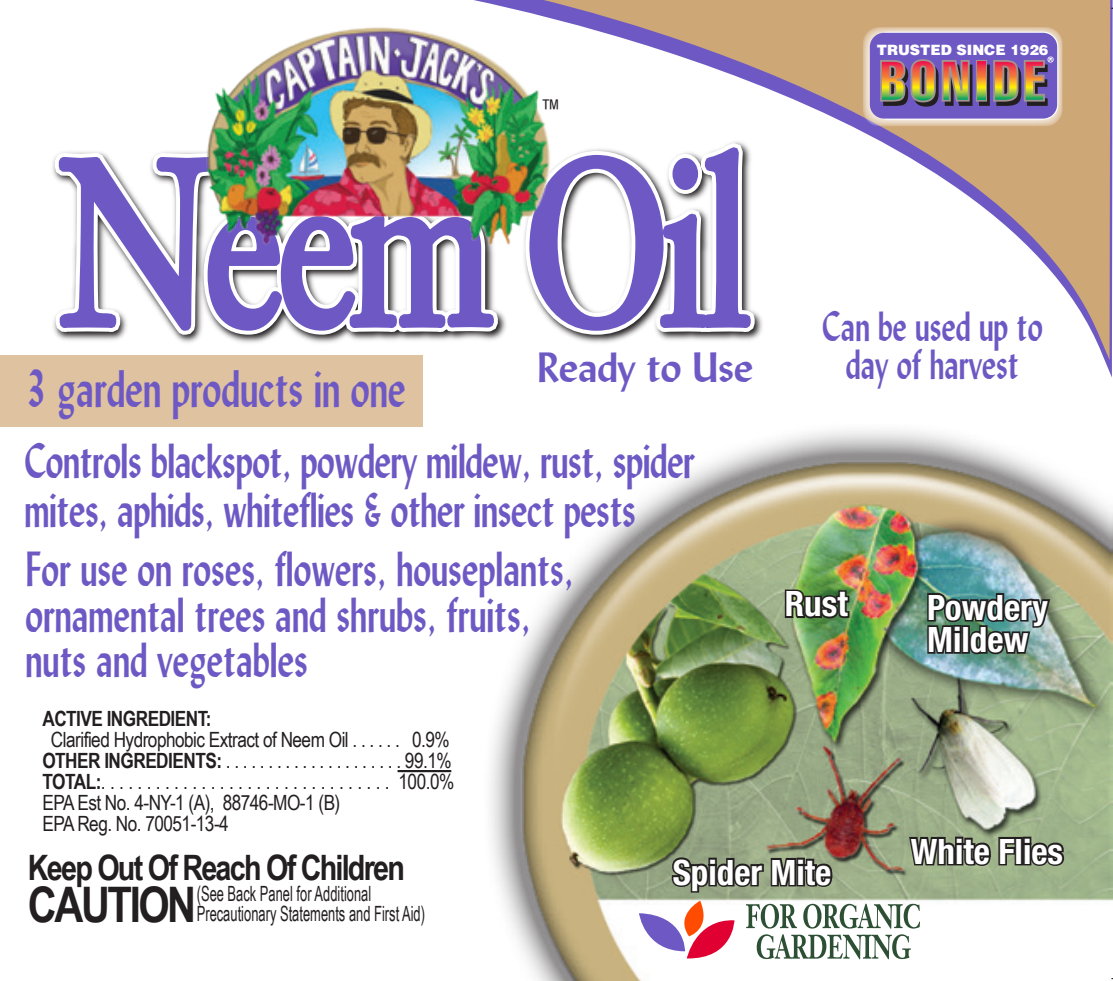
<style>
.page{position:relative;width:1113px;height:981px;background:#fff}
.page>*{position:absolute;margin:0;border:0;box-sizing:border-box;transform-origin:0 0}
.t1{font:228.2px "Janson Text";letter-spacing:-.035em;color:#6e59c4;scale:.75 1}
.t2{font:700 52.5px "Lydian BT";color:#6e59c4;scale:.73 1}
.t3{font:700 49px/45.5px "Lydian BT";letter-spacing:-.01em;color:#6e59c4;scale:.73 1}
.t4{font:700 49px "Arial Narrow";letter-spacing:-.05em;color:#231f20}
.t5{font:700 42px/38.5px "Lydian BT";color:#6e59c4;text-align:center;scale:.73 1}
.t6{font:700 42px "Lydian BT";color:#6e59c4}
.t7{font:700 condensed 35px/32.2px "Helvetica Neue";color:#fff}
.t8{font:700 35px "Arial Narrow";letter-spacing:-.05em;color:#231f20}
.t9{font:24.5px "Arial Narrow";color:#231f20}
.t10{font:21px/21px "Arial Narrow";letter-spacing:-.025em;color:#231f20}
.t11{font:21px/19.9px "Arial Narrow";color:#231f20;scale:.75 1}
.t12{font:700 21px "Arial Narrow";letter-spacing:-.025em;color:#231f20}
.t13{font:900 14.35px "Helvetica";color:#fff}
.s1{font-weight:700}
</style>
<div class="page">
<img style="left:0;top:355px;width:1112px;height:626px">
<img style="left:48px;top:355px;width:719px;height:50px">
<svg style="left:52px;top:151px;width:326px;height:192px"></svg>
<hr style="left:397px;top:770px;width:54px;height:2px;background:#231f20">
<svg style="left:783px;top:588px;width:68px;height:32px"></svg>
<div style="left:1014px;top:837px;width:8px;height:28px;border:4px solid #231f20"></div>
<div style="left:1023px;top:843px;width:8px;height:22px;border:4px solid #231f20"></div>
<div style="left:1023px;top:836px;width:8px;height:8px;border:4px solid #231f20"></div>
<svg style="left:1028px;top:841px;width:37px;height:26px"></svg>
<img style="left:925px;top:566px;width:127px;height:124px">
<svg style="left:639px;top:799px;width:378px;height:160px"></svg>
<img style="left:190px;top:27px;width:188px;height:284px">
<img style="left:378px;top:0;width:734px;height:377px">
<svg style="left:455px;top:0;width:655px;height:360px"></svg>
<svg style="left:864px;top:28px;width:197px;height:97px;fill:#ebdbc8"></svg>
<div style="left:862px;top:27px;width:200px;height:99px;border:2px solid #fff;border-radius:15px"></div>
<div style="left:873px;top:32px;width:185px;height:88px;border:2px solid #fff;border-radius:14px"></div>
<div style="left:869px;top:33px;width:188px;height:86px;background:#6e59c4;border-radius:14px"></div>
<svg style="left:880px;top:57px;width:173px;height:50px"></svg>
<p class="t9" style="left:540px;top:91px;width:22px">™</p>
<h1 class="t1" style="left:62px;top:100px;width:920px">Neem Oil</h1>
<h3 class="t6" style="left:537px;top:342px;width:218px">Ready to Use</h3>
<h2 class="t2" style="left:26px;top:357px;width:521px">3 garden products in one</h2>
<p class="t13" style="left:876px;top:40px;width:173px">TRUSTED SINCE 1926</p>
<h3 class="t5" style="left:822px;top:306px;width:304px">Can be used up to day of harvest</h3>
<h3 class="t3" style="left:25px;top:436px;width:919px;line-height:49px">Controls blackspot, powdery mildew, rust, spider mites, aphids, whiteflies &amp; other insect pests</h3>
<h3 class="t3" style="left:26px;top:546px;width:752px">For use on roses, flowers, houseplants, ornamental trees and shrubs, fruits, nuts and vegetables</h3>
<p class="t12" style="left:42px;top:703px;width:171px">ACTIVE INGREDIENT:</p>
<p class="t10" style="left:42px;top:728px;width:413px;text-indent:9px">Clarified Hydrophobic Extract of Neem Oil . . . . . . 0.9% <span class="s1">OTHER INGREDIENTS:</span> . . . . . . . . . . . . . . . . . . . . . 99.1% <span class="s1">TOTAL:</span>. . . . . . . . . . . . . . . . . . . . . . . . . . . . . . . . 100.0% EPA Est No. 4-NY-1 (A), 88746-MO-1 (B)<br>EPA Reg. No. 70051-13-4</p>
<h3 class="t7" style="left:672px;top:855px;width:160px">Spider Mite</h3>
<h3 class="t7" style="left:784px;top:587px;width:64px">Rust</h3>
<h3 class="t8" style="left:28px;top:841px;width:378px">Keep Out Of Reach Of Children</h3>
<h3 class="t4" style="left:28px;top:867px;width:170px">CAUTION</h3>
<p class="t11" style="left:197px;top:883px;width:306px">(See Back Panel for Additional<br>Precautionary Statements and First Aid)</p>
<h3 class="t7" style="left:927px;top:591px;width:122px">Powdery<br>Mildew</h3>
<h3 class="t7" style="left:910px;top:835px;width:154px">White Flies</h3>
</div>
